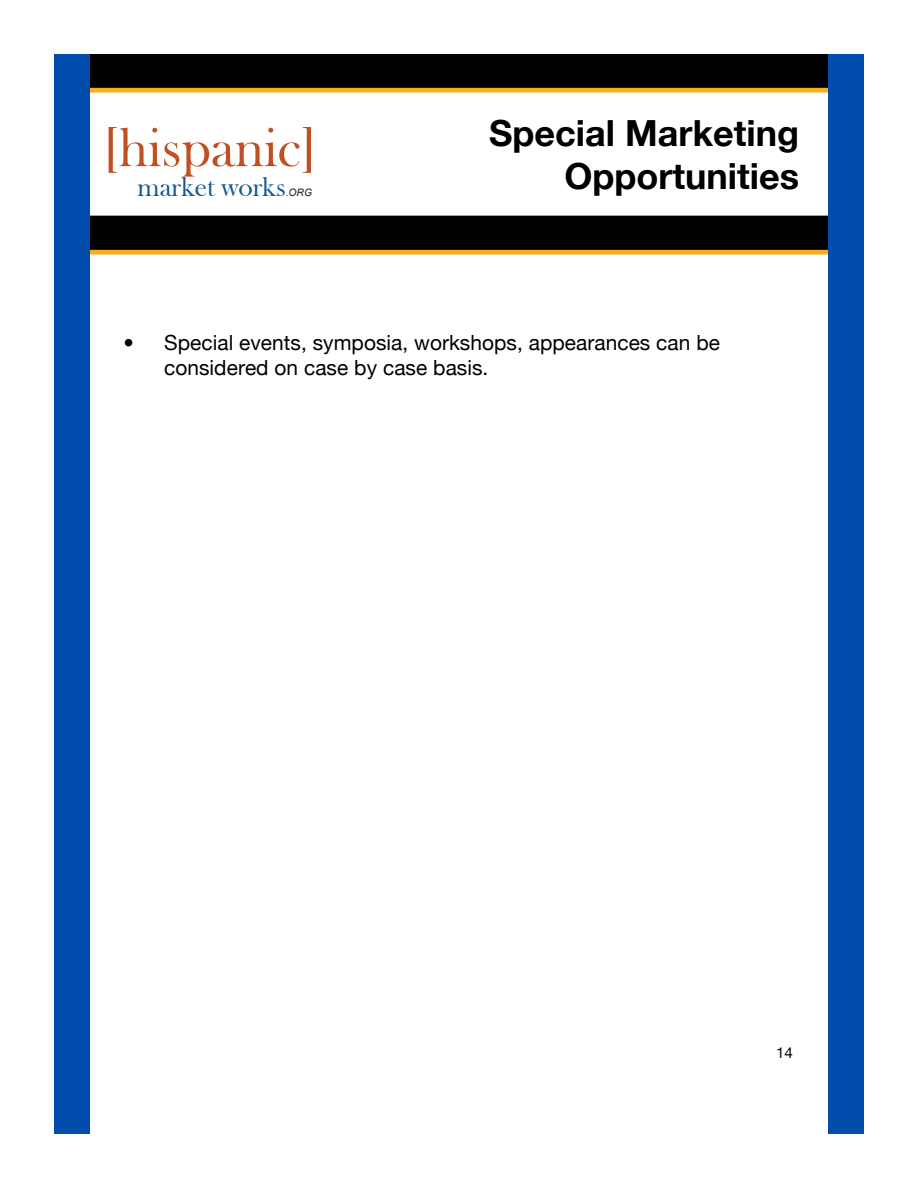
<style>
.page{position:relative;width:918px;height:1188px;background:#fff}
.page>*{position:absolute;margin:0;border:0;box-sizing:border-box;transform-origin:0 0}
.t1{font:56.1px "Bask Old Face";color:#bf5021}
.t2{font:700 36px/43.2px "Helvetica Neue";color:#000;text-align:right}
.t3{font:27.6px "Bask Old Face";color:#0e5894}
.t4{font:20.85px/25.2px "Helvetica Neue";letter-spacing:.005em;color:#000}
.t5{font:15.15px "Helvetica Neue";color:#000}
.t6{font:italic 10.35px "Arial";color:#231f20}
</style>
<div class="page">
<div style="left:54px;top:54px;width:810px;height:36px;background:#000"></div>
<div style="left:54px;top:88px;width:810px;height:5px;background:#fbae1c"></div>
<div style="left:54px;top:216px;width:810px;height:36px;background:#000"></div>
<div style="left:54px;top:250px;width:810px;height:5px;background:#fbae1c"></div>
<div style="left:54px;top:54px;width:36px;height:1080px;background:#004dac"></div>
<div style="left:828px;top:54px;width:36px;height:1080px;background:#004dac"></div>
<p class="t1" style="left:102px;top:117px;width:217px">[hispanic]</p>
<p class="t3" style="left:138px;top:171px;width:150px">market works</p>
<p class="t6" style="left:286px;top:186px;width:28px">.ORG</p>
<p class="t2" style="left:489px;top:110px;width:311px">Special Marketing<br>Opportunities</p>
<p class="t4" style="left:164px;top:328px;width:557px;text-indent:-41px">• Special events, symposia, workshops, appearances can be considered on case by case basis.</p>
<p class="t5" style="left:776px;top:1040px;width:18px">14</p>
</div>
